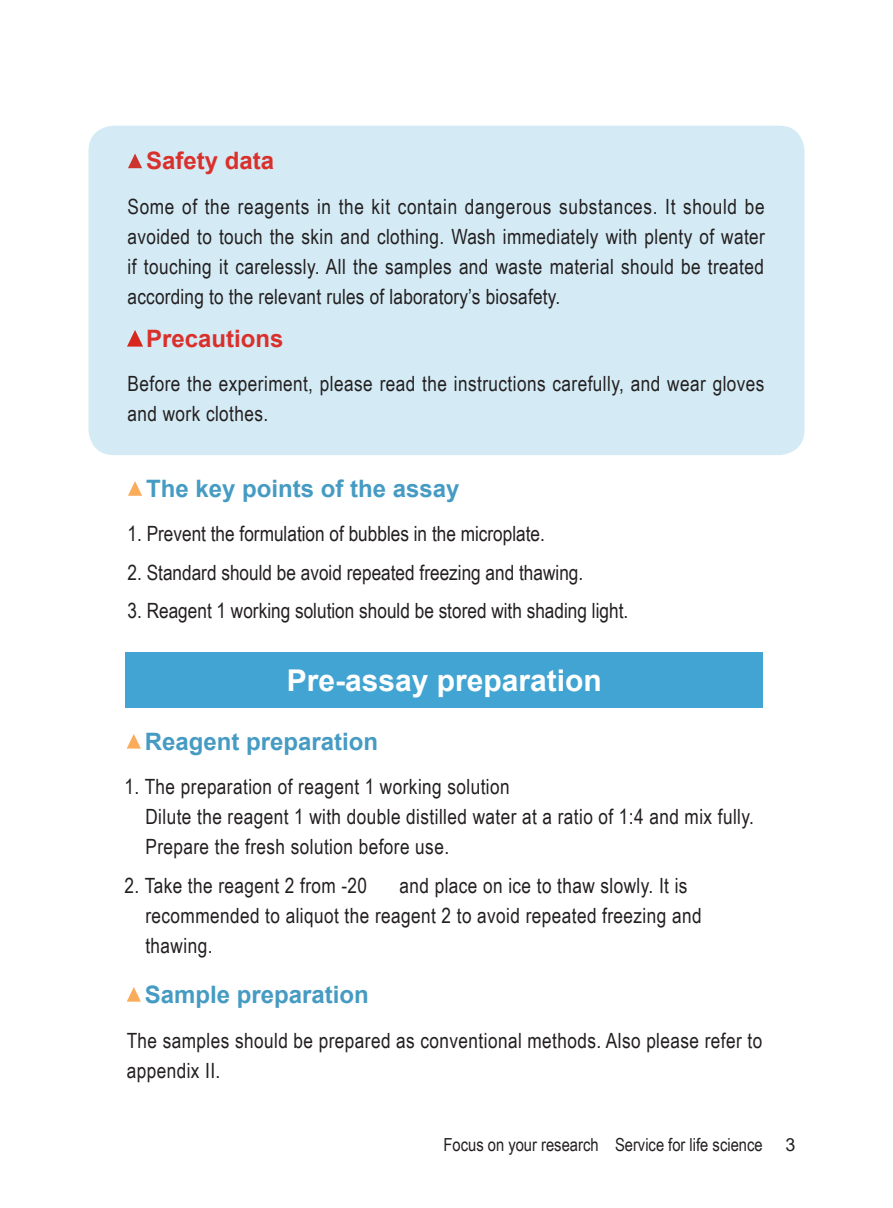
<style>
.page{position:relative;width:893px;height:1208px;background:#fff}
.page>*{position:absolute;margin:0;border:0;box-sizing:border-box;transform-origin:0 0}
.t1{font:700 30px "Arial";color:#fff}
.t2{font:700 24px "Arial";color:#469bc3}
.t3{font:700 24px "Arial";color:#da302c}
.t4{font:21px/30px "Arial Narrow";letter-spacing:.02em;color:#231f20}
.t5{font:21px "Arial Narrow";color:#231f20}
.t6{font:18px "Arial Narrow";color:#231f20}
.t7{font:18px "Arial";color:#231f20}
</style>
<div class="page">
<div style="left:88px;top:126px;width:716px;height:329px;background:#d4ebf5;border-radius:26px"></div>
<svg style="left:128px;top:153px;width:14px;height:15px"></svg>
<svg style="left:127px;top:330px;width:16px;height:16px"></svg>
<svg style="left:128px;top:481px;width:14px;height:15px"></svg>
<div style="left:126px;top:652px;width:637px;height:56px;background:#41a4d2"></div>
<svg style="left:127px;top:987px;width:14px;height:14px"></svg>
<svg style="left:127px;top:734px;width:14px;height:14px"></svg>
<p class="t3" style="left:146px;top:144px;width:130px">Safety data</p>
<p class="t4" style="left:128px;top:190px;width:639px;text-align:justify">Some of the reagents in the kit contain dangerous substances. It should be avoided to touch the skin and clothing. Wash immediately with plenty of water if touching it carelessly. All the samples and waste material should be treated according to the relevant rules of laboratory’s biosafety.</p>
<p class="t3" style="left:146px;top:321px;width:139px">Precautions</p>
<p class="t4" style="left:128px;top:368px;width:638px">Before the experiment, please read the instructions carefully, and wear gloves and work clothes.</p>
<p class="t2" style="left:146px;top:472px;width:315px">The key points of the assay</p>
<p class="t5" style="left:128px;top:518px;width:419px">1. Prevent the formulation of bubbles in the microplate.</p>
<p class="t5" style="left:128px;top:557px;width:457px">2. Standard should be avoid repeated freezing and thawing.</p>
<p class="t5" style="left:128px;top:595px;width:502px">3. Reagent 1 working solution should be stored with shading light.</p>
<p class="t1" style="left:287px;top:659px;width:317px">Pre-assay preparation</p>
<p class="t2" style="left:145px;top:724px;width:235px">Reagent preparation</p>
<p class="t4" style="left:125px;top:771px;width:387px">1. The preparation of reagent 1 working solution</p>
<p class="t4" style="left:145px;top:801px;width:610px">Dilute the reagent 1 with double distilled water at a ratio of 1:4 and mix fully.<br>Prepare the fresh solution before use.</p>
<p class="t4" style="left:125px;top:869px;width:244px">2. Take the reagent 2 from -20</p>
<p class="t4" style="left:145px;top:869px;width:558px;text-indent:254px">and place on ice to thaw slowly. It is recommended to aliquot the reagent 2 to avoid repeated freezing and thawing.</p>
<p class="t2" style="left:145px;top:977px;width:226px">Sample preparation</p>
<p class="t4" style="left:127px;top:1024px;width:637px">The samples should be prepared as conventional methods. Also please refer to appendix II.</p>
<p class="t6" style="left:443px;top:1131px;width:321px">Focus on your research Service for life science</p>
<p class="t7" style="left:785px;top:1132px;width:12px">3</p>
</div>
